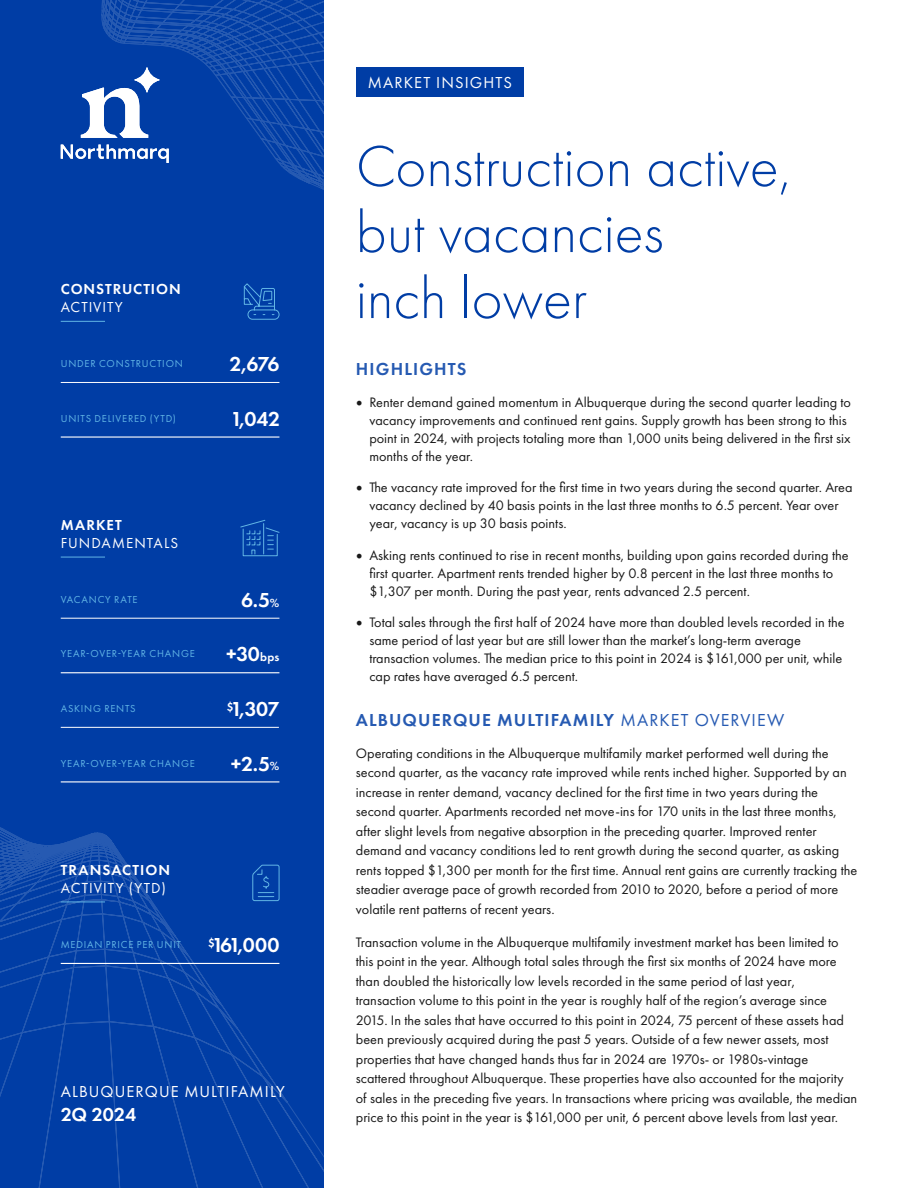
<style>
.page{position:relative;width:918px;height:1188px;background:#fff}
.page>*{position:absolute;margin:0;border:0;box-sizing:border-box;transform-origin:0 0}
.Body_Copy{font:300 60px/66px "Futura PT";color:#003da5}
.t1{font:600 21px "Futura PT";letter-spacing:.01em;color:#fff}
.t2{font:600 19.5px "Futura PT";color:#fff}
.t3{font:600 18px "Futura PT";letter-spacing:.06em;color:#265ab2}
.t4{font:16.5px "Futura PT";letter-spacing:.065em;color:#fff}
.t5{font:15px "Futura PT";letter-spacing:.07em;color:#fff}
.t6{font:600 15px "Futura PT";letter-spacing:.065em;color:#fff}
.t7{font:14.25px/19.5px "Futura PT";color:#191919}
.t8{font:10.5px "Futura PT";letter-spacing:.075em;color:#62b5e5}
.s1{font-size:12.3px}
.s2{font-family:"Minion Pro";font-size:18px}
.s3{font-weight:400}
</style>
<div class="page">
<div style="left:0;top:0;width:323px;height:1188px;background:#003da5"></div>
<svg style="left:101px;top:0;width:222px;height:14px"></svg>
<hr style="left:61px;top:321px;width:44px;height:1px;background:#62b5e5">
<svg style="left:243px;top:283px;width:37px;height:37px"></svg>
<hr style="left:61px;top:557px;width:44px;height:1px;background:#62b5e5">
<svg style="left:240px;top:519px;width:40px;height:37px"></svg>
<svg style="left:0;top:781px;width:323px;height:407px"></svg>
<hr style="left:61px;top:382px;width:218px;height:1px;background:#fff">
<hr style="left:61px;top:436px;width:218px;height:2px;background:#fff">
<hr style="left:61px;top:618px;width:218px;height:1px;background:#fff">
<hr style="left:61px;top:727px;width:218px;height:1px;background:#fff">
<hr style="left:61px;top:672px;width:218px;height:1px;background:#fff">
<hr style="left:61px;top:781px;width:218px;height:1px;background:#fff">
<hr style="left:61px;top:963px;width:218px;height:1px;background:#fff">
<svg style="left:61px;top:14px;width:262px;height:176px"></svg>
<svg style="left:135px;top:68px;width:24px;height:24px"></svg>
<div style="left:356px;top:68px;width:168px;height:29px;background:#003da5"></div>
<p class="t6" style="left:61px;top:280px;width:121px">CONSTRUCTION</p>
<p class="t5" style="left:61px;top:298px;width:63px">ACTIVITY</p>
<p class="t8" style="left:61px;top:358px;width:124px">UNDER CONSTRUCTION</p>
<p class="t8" style="left:61px;top:412px;width:117px">UNITS DELIVERED (YTD)</p>
<p class="t1" style="left:230px;top:351px;width:51px">2,676</p>
<p class="t1" style="left:233px;top:406px;width:48px">1,042</p>
<p class="t6" style="left:61px;top:516px;width:63px">MARKET</p>
<p class="t5" style="left:61px;top:534px;width:119px">FUNDAMENTALS</p>
<p class="t8" style="left:61px;top:593px;width:78px">VACANCY RATE</p>
<p class="t1" style="left:241px;top:587px;width:39px">6.5<span class="s1">%</span></p>
<p class="t8" style="left:61px;top:648px;width:136px">YEAR-OVER-YEAR CHANGE</p>
<p class="t1" style="left:226px;top:641px;width:55px">+30<span class="s1">bps</span></p>
<p class="t8" style="left:61px;top:703px;width:76px">ASKING RENTS</p>
<p class="t1" style="left:227px;top:696px;width:54px"><sup>$</sup>1,307</p>
<p class="t8" style="left:61px;top:757px;width:136px">YEAR-OVER-YEAR CHANGE</p>
<p class="t1" style="left:231px;top:750px;width:50px">+2.5<span class="s1">%</span></p>
<p class="t6" style="left:61px;top:861px;width:111px">TRANSACTION</p>
<p class="t5" style="left:61px;top:879px;width:106px">ACTIVITY (YTD)</p>
<p class="t8" style="left:61px;top:938px;width:122px">MEDIAN PRICE PER UNIT</p>
<p class="t1" style="left:209px;top:932px;width:72px"><sup>$</sup>161,000</p>
<p class="t4" style="left:61px;top:1081px;width:226px">ALBUQUERQUE MULTIFAMILY</p>
<p class="t2" style="left:61px;top:1102px;width:77px">2Q 2024</p>
<p class="t4" style="left:368px;top:72px;width:146px">MARKET INSIGHTS</p>
<p class="Body_Copy" style="left:356px;top:134px;width:436px">Construction active, but vacancies<br>inch lower</p>
<p class="t3" style="left:356px;top:358px;width:112px">HIGHLIGHTS</p>
<p class="t7" style="left:369px;top:393px;width:483px;line-height:18px;text-indent:-14px"><span class="s2">•</span> Renter demand gained momentum in Albuquerque during the second quarter leading to vacancy improvements and continued rent gains. Supply growth has been strong to this point in 2024, with projects totaling more than 1,000 units being delivered in the first six months of the year.</p>
<p class="t7" style="left:369px;top:478px;width:485px;line-height:18px;text-indent:-14px"><span class="s2">•</span> The vacancy rate improved for the first time in two years during the second quarter. Area vacancy declined by 40 basis points in the last three months to 6.5 percent. Year over year, vacancy is up 30 basis points.</p>
<p class="t7" style="left:369px;top:546px;width:481px;line-height:18px;text-indent:-14px"><span class="s2">•</span> Asking rents continued to rise in recent months, building upon gains recorded during the first quarter. Apartment rents trended higher by 0.8 percent in the last three months to $1,307 per month. During the past year, rents advanced 2.5 percent.</p>
<p class="t7" style="left:369px;top:613px;width:477px;line-height:18px;text-indent:-14px"><span class="s2">•</span> Total sales through the first half of 2024 have more than doubled levels recorded in the same period of last year but are still lower than the market’s long-term average transaction volumes. The median price to this point in 2024 is $161,000 per unit, while cap rates have averaged 6.5 percent.</p>
<p class="t3" style="left:356px;top:709px;width:430px">ALBUQUERQUE MULTIFAMILY <span class="s3">MARKET OVERVIEW</span></p>
<p class="t7" style="left:356px;top:743px;width:503px">Operating conditions in the Albuquerque multifamily market performed well during the second quarter, as the vacancy rate improved while rents inched higher. Supported by an increase in renter demand, vacancy declined for the first time in two years during the second quarter. Apartments recorded net move-ins for 170 units in the last three months, after slight levels from negative absorption in the preceding quarter. Improved renter demand and vacancy conditions led to rent growth during the second quarter, as asking rents topped $1,300 per month for the first time. Annual rent gains are currently tracking the steadier average pace of growth recorded from 2010 to 2020, before a period of more volatile rent patterns of recent years.</p>
<p class="t7" style="left:356px;top:932px;width:503px">Transaction volume in the Albuquerque multifamily investment market has been limited to this point in the year. Although total sales through the first six months of 2024 have more than doubled the historically low levels recorded in the same period of last year, transaction volume to this point in the year is roughly half of the region’s average since 2015. In the sales that have occurred to this point in 2024, 75 percent of these assets had been previously acquired during the past 5 years. Outside of a few newer assets, most properties that have changed hands thus far in 2024 are 1970s- or 1980s-vintage scattered throughout Albuquerque. These properties have also accounted for the majority of sales in the preceding five years. In transactions where pricing was available, the median price to this point in the year is $161,000 per unit, 6 percent above levels from last year.</p>
</div>
